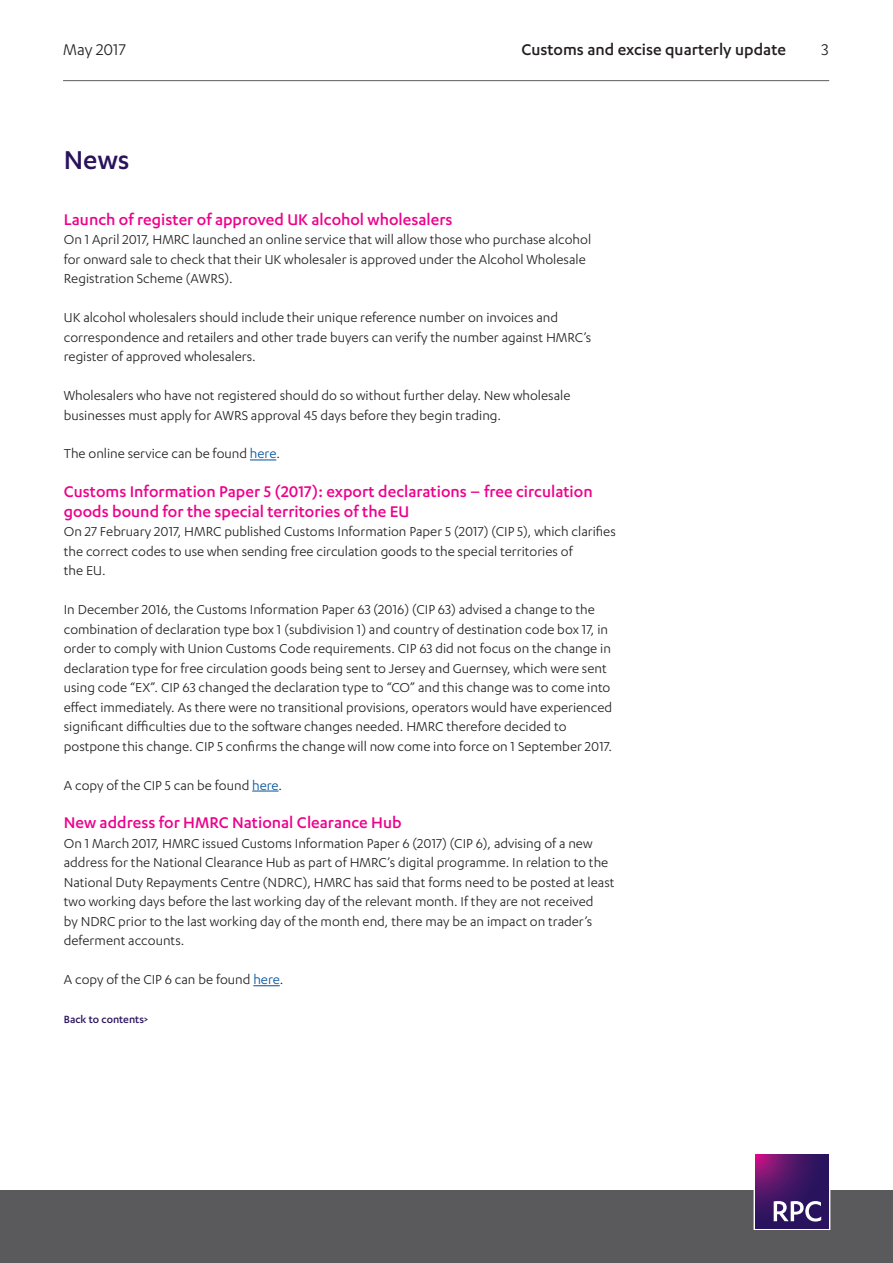
<style>
.page{position:relative;width:893px;height:1263px;background:#fff}
.page>*{position:absolute;margin:0;border:0;box-sizing:border-box;transform-origin:0 0}
.Heading_1{font:500 30px "Karbon";color:#29135d}
.Heading_2__pink{font:500 18px/19.5px "Karbon";color:#ed028c}
.Page_header{font:500 18px "Karbon";color:#231f20}
.Page_header-2{font:18px "Karbon";color:#231f20}
.Body{font:15px/19.5px "Karbon";color:#231f20}
.Body-2{font:500 12px "Karbon";color:#29135d}
.s1{color:#01519a}
</style>
<div class="page">
<hr style="left:63px;top:80px;width:766px;height:1px;background:#5a5a5d">
<div style="left:0;top:1191px;width:893px;height:72px;background:#5a5a5d"></div>
<div style="left:754px;top:1153px;width:76px;height:77px;border:1px solid #fff"></div>
<svg style="left:755px;top:1155px;width:74px;height:73px;background:#461565"></svg>
<svg style="left:774px;top:1201px;width:47px;height:20px"></svg>
<svg style="left:250px;top:460px;width:26px;height:1px"></svg>
<svg style="left:252px;top:791px;width:27px;height:1px"></svg>
<svg style="left:253px;top:985px;width:27px;height:1px"></svg>
<p class="Page_header-2" style="left:63px;top:39px;width:64px">May 2017</p>
<p class="Page_header" style="left:521px;top:39px;width:266px">Customs and excise quarterly update</p>
<p class="Page_header-2" style="left:821px;top:39px;width:9px">3</p>
<p class="Heading_1" style="left:64px;top:143px;width:67px">News</p>
<p class="Heading_2__pink" style="left:64px;top:209px;width:390px">Launch of register of approved UK alcohol wholesalers</p>
<p class="Body" style="left:64px;top:230px;width:529px">On 1 April 2017, HMRC launched an online service that will allow those who purchase alcohol for onward sale to check that their UK wholesaler is approved under the Alcohol Wholesale<br>Registration Scheme (AWRS).</p>
<p class="Body" style="left:64px;top:307px;width:529px">UK alcohol wholesalers should include their unique reference number on invoices and correspondence and retailers and other trade buyers can verify the number against HMRC’s register of approved wholesalers.</p>
<p class="Body" style="left:64px;top:385px;width:508px">Wholesalers who have not registered should do so without further delay. New wholesale businesses must apply for AWRS approval 45 days before they begin trading.</p>
<p class="Body" style="left:64px;top:444px;width:218px">The online service can be found <span class="s1">here</span>.</p>
<p class="Heading_2__pink" style="left:64px;top:481px;width:530px">Customs Information Paper 5 (2017): export declarations – free circulation goods bound for the special territories of the EU</p>
<p class="Body" style="left:64px;top:522px;width:554px">On 27 February 2017, HMRC published Customs Information Paper 5 (2017) (CIP 5), which clarifies the correct codes to use when sending free circulation goods to the special territories of<br>the EU.</p>
<p class="Body" style="left:64px;top:599px;width:550px">In December 2016, the Customs Information Paper 63 (2016) (CIP 63) advised a change to the combination of declaration type box 1 (subdivision 1) and country of destination code box 17, in order to comply with Union Customs Code requirements. CIP 63 did not focus on the change in declaration type for free circulation goods being sent to Jersey and Guernsey, which were sent using code “EX”. CIP 63 changed the declaration type to “CO” and this change was to come into effect immediately. As there were no transitional provisions, operators would have experienced significant difficulties due to the software changes needed. HMRC therefore decided to postpone this change. CIP 5 confirms the change will now come into force on 1 September 2017.</p>
<p class="Body" style="left:64px;top:775px;width:220px">A copy of the CIP 5 can be found <span class="s1">here</span>.</p>
<p class="Heading_2__pink" style="left:64px;top:812px;width:339px">New address for HMRC National Clearance Hub</p>
<p class="Body" style="left:64px;top:833px;width:552px">On 1 March 2017, HMRC issued Customs Information Paper 6 (2017) (CIP 6), advising of a new address for the National Clearance Hub as part of HMRC’s digital programme. In relation to the National Duty Repayments Centre (NDRC), HMRC has said that forms need to be posted at least two working days before the last working day of the relevant month. If they are not received<br>by NDRC prior to the last working day of the month end, there may be an impact on trader’s deferment accounts.</p>
<p class="Body" style="left:64px;top:969px;width:221px">A copy of the CIP 6 can be found <span class="s1">here</span>.</p>
<p class="Body-2" style="left:64px;top:1013px;width:86px">Back to contents&gt;</p>
</div>
